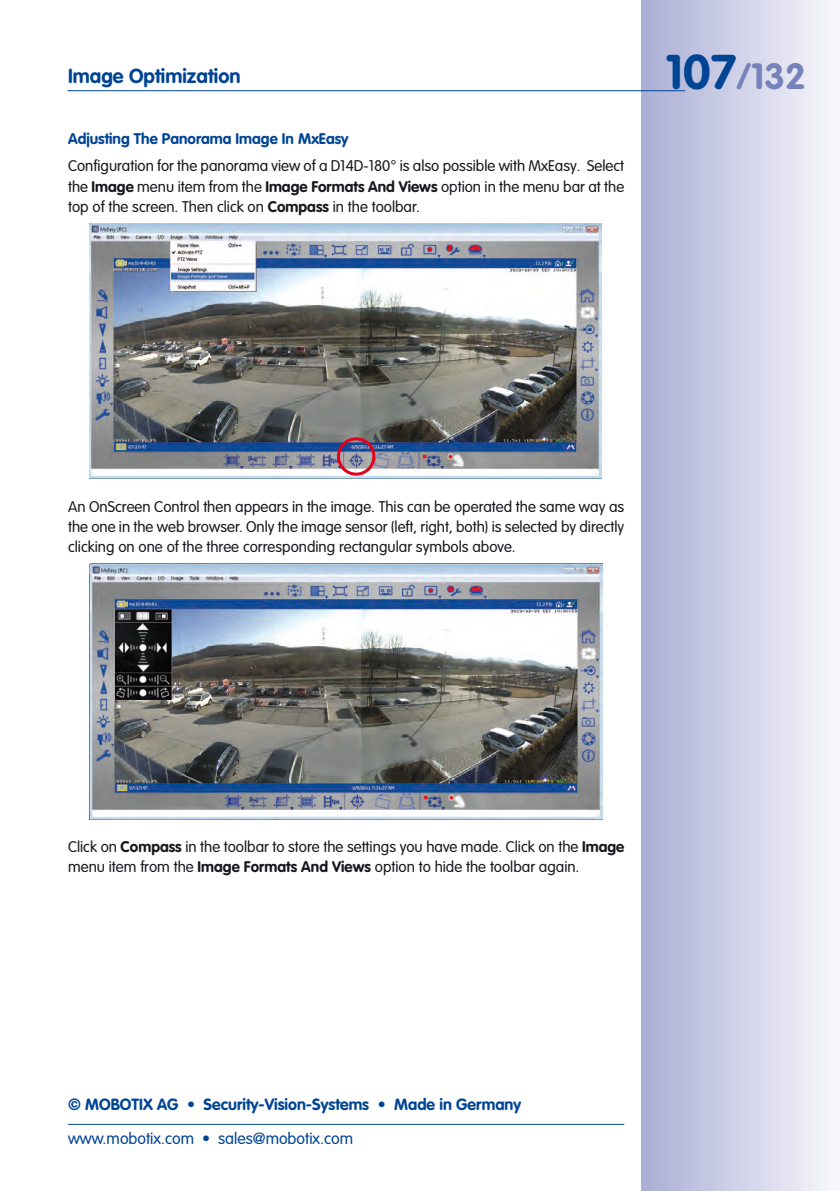
<style>
.page{position:relative;width:840px;height:1191px;background:#fff}
.page>*{position:absolute;margin:0;border:0;box-sizing:border-box;transform-origin:0 0}
.t1{font:700 36px "VAG Rounded LT Pro";color:#7683bb}
.t2{font:700 20px "VAG Rounded LT Pro";color:#004494}
.t3{font:700 16px "VAG Rounded LT Pro";color:#004494}
.t4{font:300 16px "VAG Rounded LT Pro";color:#004494}
.t5{font:300 15.2px/20.4px "VAG Rounded LT Pro";color:#1a171c;text-align:justify}
.t6{font:700 15.2px "VAG Rounded LT Pro";color:#004494}
.s1{font-weight:700}
.s2{font-size:48px;color:#004494}
</style>
<div class="page">
<div style="left:641px;top:0;width:198px;height:1191px;background:linear-gradient(to right,#a9aed5,#f8f7fb)"></div>
<hr style="left:67px;top:90px;width:617px;height:1px;background:#004494">
<hr style="left:68px;top:1123px;width:556px;height:1px;background:#004494">
<img style="left:90px;top:223px;width:511px;height:255px">
<div style="left:337px;top:437px;width:38px;height:38px;border:3px solid #e2001a;border-radius:50%"></div>
<img style="left:90px;top:564px;width:512px;height:255px">
<h2 class="t2" style="left:68px;top:63px;width:174px">Image Optimization</h2>
<p class="t6" style="left:68px;top:129px;width:282px">Adjusting The Panorama Image In MxEasy</p>
<p class="t5" style="left:68px;top:156px;width:557px">Configuration for the panorama view of a D14D-180° is also possible with MxEasy. Select the <span class="s1">Image</span> menu item from the <span class="s1">Image Formats And Views</span> option in the menu bar at the top of the screen. Then click on <span class="s1">Compass</span> in the toolbar.</p>
<h1 class="t1" style="left:665px;top:53px;width:142px"><span class="s2">107</span>/132</h1>
<p class="t5" style="left:68px;top:496px;width:557px">An OnScreen Control then appears in the image. This can be operated the same way as the one in the web browser. Only the image sensor (left, right, both) is selected by directly clicking on one of the three corresponding rectangular symbols above.</p>
<p class="t5" style="left:68px;top:836px;width:557px">Click on <span class="s1">Compass</span> in the toolbar to store the settings you have made. Click on the <span class="s1">Image </span>menu item from the <span class="s1">Image Formats And Views</span> option to hide the toolbar again.</p>
<p class="t3" style="left:68px;top:1094px;width:454px">© MOBOTIX AG • Security-Vision-Systems • Made in Germany</p>
<p class="t4" style="left:68px;top:1129px;width:286px">www.mobotix.com • sales@mobotix.com</p>
</div>
